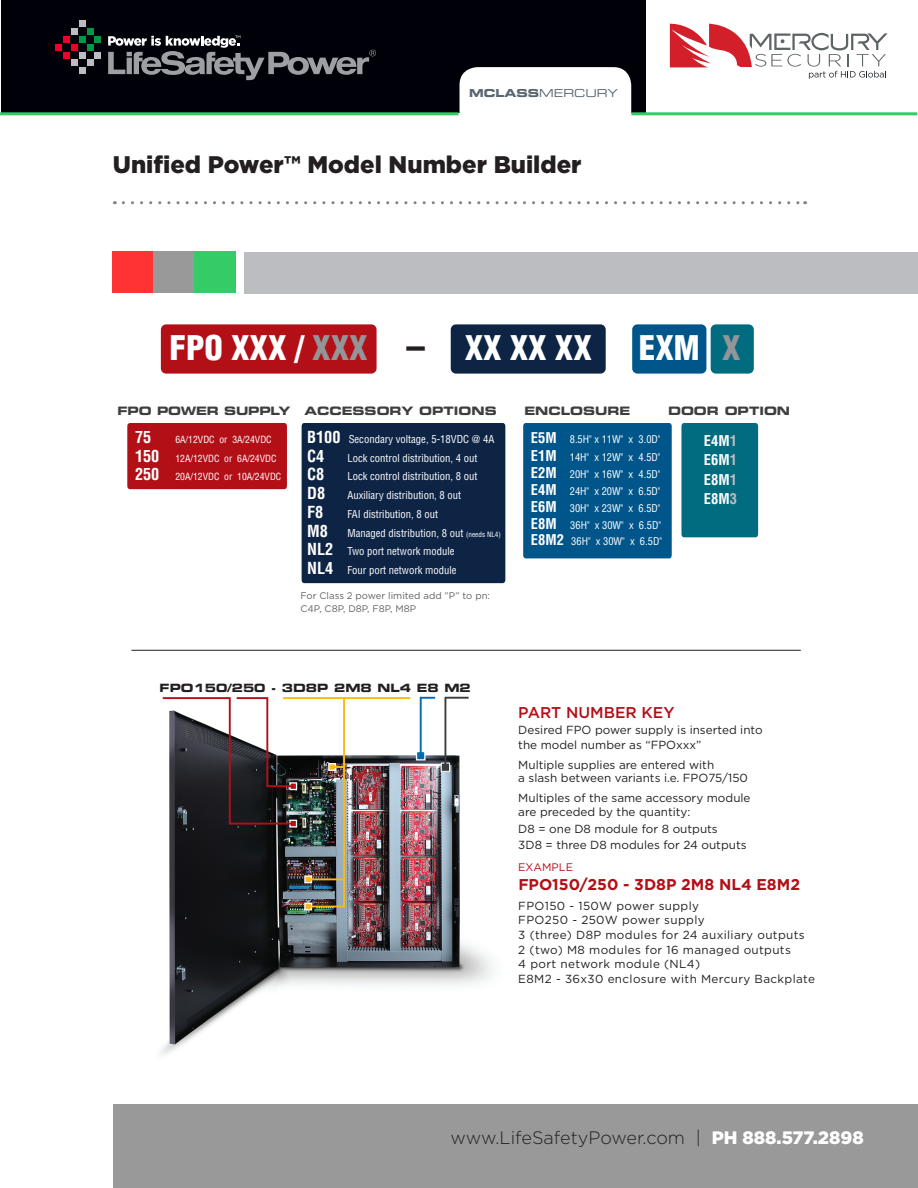
<style>
.page{position:relative;width:918px;height:1188px;background:#fff}
.page>*{position:absolute;margin:0;border:0;box-sizing:border-box;transform-origin:0 0}
.t1{font:900 condensed 33.15px "Helvetica LT Std";color:#fff}
.t2{font:900 24px "Gotham";color:#231f20}
.t3{font:300 18px "Gotham";color:#231f20}
.t4{font:700 condensed 16.2px "Helvetica LT Std";color:#fff}
.t5{font:700 15.6px "Gotham";color:#b20f17}
.t6{font:500 15.6px "Gotham";color:#b20f17}
.t7{font:700 condensed 14.55px/19px "Helvetica LT Std";color:#fff;text-align:justify}
.t8{font:11.7px/13.6px "Gotham";color:#231f20}
.t9{font:11.7px/14.7px "Gotham";letter-spacing:.03em;color:#231f20}
.t10{font:11.55px "Eurostile LT Std Bold Ex 2";color:#3e3e3f}
.t11{font:11.4px "Eurostile LT Std Bold Ex 2";color:#231f20}
.t12{font:10.95px "Eurostile LT Std Ex 2";color:#5a6670}
.t13{font:10.95px "Gotham";color:#b20f17}
.t14{font:condensed 10.65px/18.8px "Helvetica LT Std";color:#fff}
.t15{font:condensed 10.5px/16.8px "Helvetica LT Std";color:#fff}
.t16{font:condensed 9.75px/18.8px "Helvetica LT Std";color:#fff}
.t17{font:9.6px/13.2px "Gotham";color:#616164}
.s1{font-family:"Eurostile LT Std Bold Ex 2"}
.s2{color:#939598}
.s3{font-size:36.9px;color:#231f20}
.s4{font-weight:700;font-size:16.2px}
.s5{font-size:7.2px}
.s6{font-weight:700;font-size:14.55px}
.s7{color:#bcbdc0}
.s8{font-weight:900;color:#fff}
</style>
<div class="page">
<div style="left:1px;top:1px;width:917px;height:112px;background:#000008"></div>
<div style="left:460px;top:67px;width:171px;height:46px;background:#fff"></div>
<div style="left:56px;top:44px;width:6px;height:7px;background:#ef0027"></div>
<div style="left:63px;top:36px;width:7px;height:7px;background:#ef0027"></div>
<div style="left:71px;top:44px;width:7px;height:7px;background:#ef0027"></div>
<div style="left:63px;top:52px;width:7px;height:7px;background:#ef0027"></div>
<div style="left:71px;top:60px;width:7px;height:6px;background:#bcbdc0"></div>
<div style="left:79px;top:52px;width:7px;height:7px;background:#bcbdc0"></div>
<div style="left:87px;top:60px;width:7px;height:6px;background:#bcbdc0"></div>
<div style="left:95px;top:52px;width:6px;height:7px;background:#bcbdc0"></div>
<div style="left:71px;top:28px;width:7px;height:7px;background:#bcbdc0"></div>
<div style="left:79px;top:21px;width:7px;height:6px;background:#bcbdc0"></div>
<div style="left:79px;top:67px;width:7px;height:7px;background:#bcbdc0"></div>
<div style="left:79px;top:36px;width:7px;height:7px;background:#009847"></div>
<div style="left:87px;top:28px;width:7px;height:7px;background:#009847"></div>
<div style="left:95px;top:36px;width:6px;height:7px;background:#009847"></div>
<div style="left:87px;top:44px;width:7px;height:7px;background:#009847"></div>
<svg style="left:108px;top:35px;width:268px;height:45px"></svg>
<div style="left:113px;top:1104px;width:805px;height:84px;background:#999"></div>
<div style="left:244px;top:252px;width:674px;height:41px;background:#bcbdc0"></div>
<div style="left:112px;top:252px;width:41px;height:41px;background:#f33"></div>
<div style="left:153px;top:252px;width:41px;height:41px;background:#999"></div>
<div style="left:194px;top:252px;width:41px;height:41px;background:#3c6"></div>
<div style="left:646px;top:1px;width:272px;height:112px;background:#fff"></div>
<hr style="left:0;top:112px;width:458px;height:3px;background:#3c6">
<hr style="left:631px;top:112px;width:286px;height:3px;background:#3c6">
<svg style="left:123px;top:201px;width:683px;height:3px"></svg>
<svg style="left:670px;top:23px;width:218px;height:56px"></svg>
<img style="left:160px;top:696px;width:333px;height:359px">
<div style="left:441px;top:763px;width:9px;height:8px;background:#3c3c3d"></div>
<div style="left:441px;top:763px;width:9px;height:9px;border:1px solid #fff"></div>
<div style="left:417px;top:752px;width:8px;height:8px;background:#006ab2"></div>
<div style="left:416px;top:751px;width:10px;height:10px;border:1px solid #fff"></div>
<hr style="left:283px;top:697px;width:127px;height:2px;background:#fcb814">
<div style="left:305px;top:876px;width:7px;height:7px;background:#fcb814"></div>
<div style="left:304px;top:875px;width:8px;height:8px;border:1px solid #fff"></div>
<div style="left:289px;top:782px;width:8px;height:8px;border:1px solid #fff"></div>
<div style="left:290px;top:820px;width:7px;height:7px;background:#b20f17"></div>
<div style="left:289px;top:820px;width:8px;height:8px;border:1px solid #fff"></div>
<div style="left:305px;top:903px;width:7px;height:7px;background:#fcb814"></div>
<div style="left:304px;top:903px;width:8px;height:7px;border:1px solid #fff"></div>
<svg style="left:419px;top:696px;width:18px;height:62px"></svg>
<hr style="left:444px;top:698px;width:2px;height:69px;background:#3c3c3d">
<svg style="left:161px;top:696px;width:134px;height:129px"></svg>
<hr style="left:445px;top:697px;width:24px;height:2px;background:#3c3c3d">
<img style="left:307px;top:696px;width:39px;height:212px">
<div style="left:127px;top:423px;width:160px;height:66px;background:#b20f17;border-radius:3px"></div>
<div style="left:302px;top:423px;width:203px;height:160px;background:#0d2445;border-radius:3px"></div>
<div style="left:523px;top:423px;width:149px;height:135px;background:#00558a;border-radius:3px"></div>
<div style="left:681px;top:423px;width:77px;height:114px;background:#016c80;border-radius:3px"></div>
<div style="left:451px;top:324px;width:155px;height:50px;background:#0d2445;border-radius:5px"></div>
<div style="left:161px;top:324px;width:216px;height:50px;background:#b20f17;border-radius:5px"></div>
<div style="left:632px;top:324px;width:74px;height:50px;background:#00558a;border-radius:5px"></div>
<div style="left:711px;top:324px;width:43px;height:50px;background:#016c80;border-radius:5px"></div>
<hr style="left:131px;top:650px;width:670px;height:1px;background:#231f20">
<p class="t12" style="left:469px;top:86px;width:151px"><span class="s1">MCLASS</span>MERCURY</p>
<h2 class="t2" style="left:113px;top:148px;width:470px">Unified Power™ Model Number Builder</h2>
<p class="t1" style="left:170px;top:327px;width:424px">FPO XXX / <span class="s2">XXX</span> <span class="s3">–</span> XX XX XX</p>
<p class="t1" style="left:639px;top:327px;width:103px">EXM <span class="s2">X</span></p>
<p class="t10" style="left:118px;top:403px;width:381px">FPO POWER SUPPLY ACCESSORY OPTIONS</p>
<p class="t4" style="left:135px;top:427px;width:18px">75</p>
<p class="t16" style="left:135px;top:430px;width:148px;text-indent:40px">6A/12VDC or 3A/24VDC<br><span class="s4">150</span> 12A/12VDC or 6A/24VDC<br><span class="s4">250</span> 20A/12VDC or 10A/24VDC</p>
<p class="t14" style="left:307px;top:430px;width:189px"><span class="s4">B100</span> Secondary voltage, 5-18VDC @ 4A</p>
<p class="t4" style="left:307px;top:446px;width:19px">C4</p>
<p class="t14" style="left:348px;top:448px;width:131px">Lock control distribution, 4 out</p>
<p class="t4" style="left:307px;top:464px;width:19px">C8</p>
<p class="t14" style="left:348px;top:467px;width:131px">Lock control distribution, 8 out</p>
<p class="t4" style="left:307px;top:483px;width:20px">D8</p>
<p class="t14" style="left:348px;top:486px;width:115px">Auxiliary distribution, 8 out</p>
<p class="t4" style="left:307px;top:502px;width:18px">F8</p>
<p class="t14" style="left:307px;top:505px;width:195px;text-indent:40px">FAI distribution, 8 out<br><span class="s4">M8</span> Managed distribution, 8 out <span class="s5">(needs NL4)<br></span><span class="s4">NL2</span> Two port network module<br><span class="s4">NL4</span> Four port network module</p>
<p class="t17" style="left:301px;top:589px;width:191px">For Class 2 power limited add ”P” to pn:<br>C4P, C8P, D8P, F8P, M8P</p>
<p class="t10" style="left:524px;top:403px;width:108px">ENCLOSURE</p>
<p class="t10" style="left:668px;top:403px;width:123px">DOOR OPTION</p>
<p class="t7" style="left:531px;top:428px;width:27px">E5M</p>
<p class="t15" style="left:570px;top:431px;width:92px">8.5H" x 11W" x 3.0D"</p>
<p class="t7" style="left:531px;top:446px;width:27px">E1M</p>
<p class="t15" style="left:570px;top:449px;width:92px">14H" x 12W" x 4.5D"</p>
<p class="t7" style="left:531px;top:463px;width:27px">E2M</p>
<p class="t15" style="left:570px;top:466px;width:92px">20H" x 16W" x 4.5D"</p>
<p class="t7" style="left:531px;top:480px;width:27px">E4M</p>
<p class="t15" style="left:570px;top:482px;width:92px">24H" x 20W" x 6.5D"</p>
<p class="t7" style="left:531px;top:497px;width:27px">E6M</p>
<p class="t15" style="left:531px;top:499px;width:133px;text-indent:39px">30H" x 23W" x 6.5D"<br><span class="s6">E8M</span> 36H" x 30W" x 6.5D"<br><span class="s6">E8M2</span> 36H" x 30W" x 6.5D"</p>
<p class="t7" style="left:704px;top:431px;width:35px">E4M<span class="s7">1<br></span>E6M<span class="s7">1<br></span>E8M<span class="s7">1<br></span>E8M<span class="s7">3</span></p>
<p class="t11" style="left:160px;top:680px;width:313px">FPO150/250 - 3D8P 2M8 NL4 E8 M2</p>
<p class="t6" style="left:518px;top:702px;width:158px">PART NUMBER KEY</p>
<p class="t8" style="left:518px;top:722px;width:246px;line-height:14.7px">Desired FPO power supply is inserted into the model number as “FPOxxx”</p>
<p class="t8" style="left:518px;top:757px;width:231px">Multiple supplies are entered with<br>a slash between variants i.e. FPO75/150</p>
<p class="t8" style="left:518px;top:791px;width:234px">Multiples of the same accessory module are preceded by the quantity:</p>
<p class="t8" style="left:518px;top:820px;width:230px;line-height:16.6px">D8 = one D8 module for 8 outputs<br>3D8 = three D8 modules for 24 outputs</p>
<p class="t13" style="left:518px;top:860px;width:56px">EXAMPLE</p>
<p class="t5" style="left:518px;top:874px;width:283px">FPO150/250 - 3D8P 2M8 NL4 E8M2</p>
<p class="t9" style="left:518px;top:898px;width:298px">FPO150 - 150W power supply<br>FPO250 - 250W power supply<br>3 (three) D8P modules for 24 auxiliary outputs<br>2 (two) M8 modules for 16 managed outputs<br>4 port network module (NL4)<br>E8M2 - 36x30 enclosure with Mercury Backplate</p>
<h3 class="t3" style="left:451px;top:1127px;width:415px">www.LifeSafetyPower.com | <span class="s8">PH 888.577.2898</span></h3>
</div>
